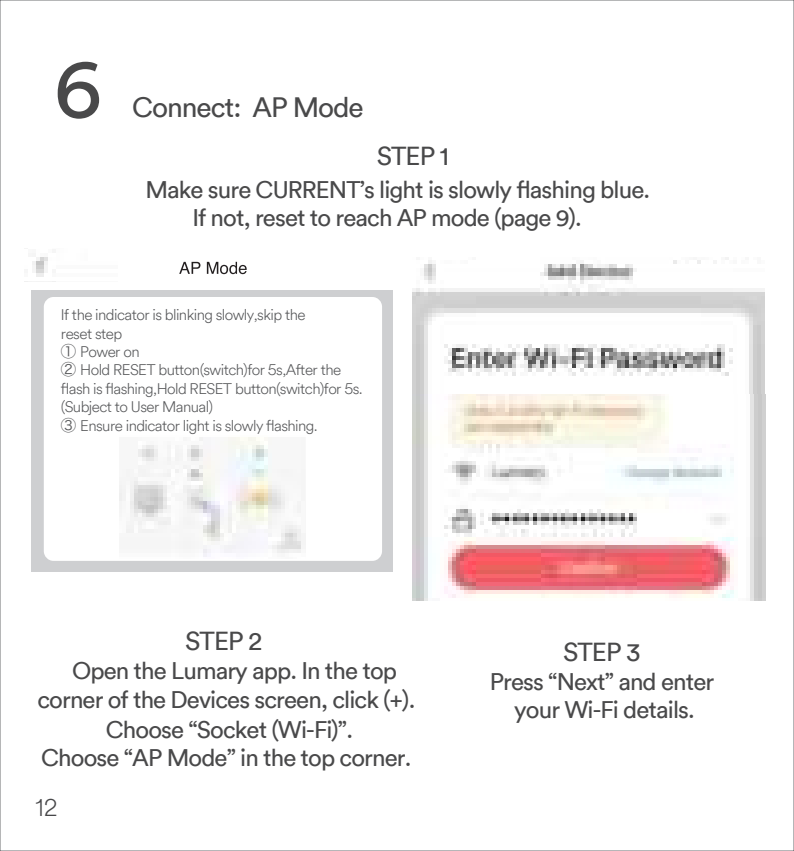
<style>
.page{position:relative;width:794px;height:851px;background:#fff}
.page>*{position:absolute;margin:0;border:0;box-sizing:border-box;transform-origin:0 0}
.t1{font:84px "Circular";color:#49494a}
.t2{font:28px "Circular";letter-spacing:-.035em;color:#49494a}
.t3{font:26px "Circular";letter-spacing:-.035em;color:#49494a}
.t4{font:24px/28.8px "Circular";letter-spacing:-.035em;color:#49494a}
.t5{font:300 24px "Circular Air Pro";color:#474749}
.t6{font:300 15.2px/18.4px "Circular Air Pro";letter-spacing:-.035em;color:#57585a}
.s1{font-family:"Hiragino Sans GB W3";font-weight:400}
</style>
<div class="page">
<img style="left:412px;top:257px;width:353px;height:343px">
<div style="left:31px;top:291px;width:362px;height:281px;background:#cecfd1"></div>
<svg style="left:179px;top:262px;width:21px;height:12px"></svg>
<svg style="left:207px;top:262px;width:40px;height:12px"></svg>
<div style="left:44px;top:297px;width:338px;height:263px;background:#fff;border-radius:10px"></div>
<img style="left:119px;top:437px;width:187px;height:120px">
<img style="left:32px;top:257px;width:16px;height:20px">
<h1 class="t1" style="left:53px;top:51px;width:50px">6</h1>
<p class="t2" style="left:132px;top:95px;width:233px">Connect: AP Mode</p>
<p class="t3" style="left:377px;top:144px;width:74px">STEP 1</p>
<p class="t4" style="left:192px;top:174px;width:459px;text-indent:-47px">Make sure CURRENT’s light is slowly flashing blue.<br>If not, reset to reach AP mode (page 9).</p>
<p class="t6" style="left:61px;top:306px;width:303px">If the indicator is blinking slowly,skip the<br>reset step<br><span class="s1">①</span> Power on<br><span class="s1">②</span> Hold RESET button(switch)for 5s,After the flash is flashing,Hold RESET button(switch)for 5s. (Subject to User Manual)<br><span class="s1">③</span> Ensure indicator light is slowly flashing.</p>
<p class="t3" style="left:185px;top:629px;width:78px">STEP 2</p>
<p class="t4" style="left:72px;top:657px;width:326px">Open the Lumary app. In the top</p>
<p class="t4" style="left:37px;top:686px;width:379px">corner of the Devices screen, click (+).</p>
<p class="t4" style="left:106px;top:716px;width:249px">Choose “Socket (Wi-Fi)”.</p>
<p class="t4" style="left:41px;top:744px;width:372px">Choose “AP Mode” in the top corner.</p>
<p class="t5" style="left:35px;top:796px;width:23px">12</p>
<p class="t3" style="left:563px;top:640px;width:79px">STEP 3</p>
<p class="t4" style="left:490px;top:668px;width:226px;text-align:center">Press “Next” and enter your Wi-Fi details.</p>
</div>
